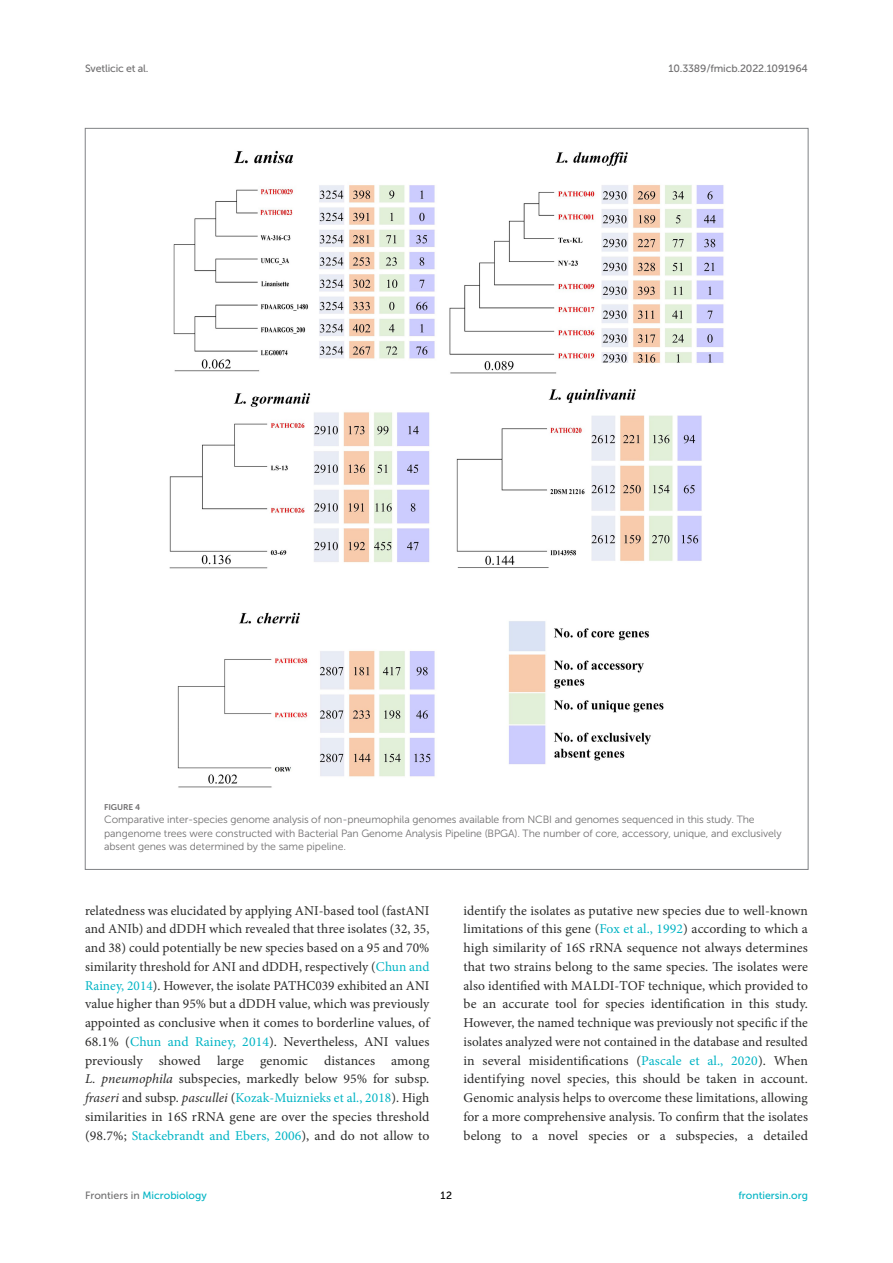
<style>
.page{position:relative;width:893px;height:1263px;background:#fff}
.page>*{position:absolute;margin:0;border:0;box-sizing:border-box;transform-origin:0 0}
.TEXT_FLUSH{font:13.5px/18.8px "Minion Pro";letter-spacing:.005em;color:#2b2b2a;text-align:justify}
.FIG_LEG{font:10.5px/13.5px "Museo Sans 300";letter-spacing:-.01em;color:#706f70}
.t1{font:10.5px "Museo Sans 500";letter-spacing:-.015em;color:#706f70}
.t2{font:10.5px "Museo Sans 500";color:#00b4c4}
.t3{font:10.5px "Museo Sans 500";color:#000}
.FIG_HD{font:8.25px "Museo Sans 700";letter-spacing:-.01em;color:#706f70}
.s1{color:#00b4c4}
.s2{font-style:italic}
.s3{color:#706f70}
</style>
<div class="page">
<img style="left:169px;top:150px;width:555px;height:638px">
<p class="t1" style="left:85px;top:63px;width:65px">Svetlicic et al.</p>
<p class="t1" style="left:668px;top:63px;width:141px">10.3389/fmicb.2022.1091964</p>
<p class="FIG_HD" style="left:104px;top:802px;width:37px">FIGURE 4</p>
<p class="FIG_LEG" style="left:104px;top:813px;width:679px">Comparative inter-species genome analysis of non-pneumophila genomes available from NCBI and genomes sequenced in this study. The pangenome trees were constructed with Bacterial Pan Genome Analysis Pipeline (BPGA). The number of core, accessory, unique, and exclusively absent genes was determined by the same pipeline.</p>
<p class="TEXT_FLUSH" style="left:85px;top:901px;width:346px">relatedness was elucidated by applying ANI-based tool (fastANI and ANIb) and dDDH which revealed that three isolates (32, 35, and 38) could potentially be new species based on a 95 and 70% similarity threshold for ANI and dDDH, respectively (<span class="s1">Chun and Rainey, 2014</span>). However, the isolate PATHC039 exhibited an ANI value higher than 95% but a dDDH value, which was previously appointed as conclusive when it comes to borderline values, of 68.1% (<span class="s1">Chun and Rainey, 2014</span>). Nevertheless, ANI values previously showed large genomic distances among <span class="s2">L. pneumophila</span> subspecies, markedly below 95% for subsp. <span class="s2">fraseri</span> and subsp. <span class="s2">pascullei</span> (<span class="s1">Kozak-Muiznieks et al., 2018</span>). High similarities in 16S rRNA gene are over the species threshold (98.7%; <span class="s1">Stackebrandt and Ebers, 2006</span>), and do not allow to</p>
<p class="TEXT_FLUSH" style="left:463px;top:901px;width:346px">identify the isolates as putative new species due to well-known limitations of this gene (<span class="s1">Fox et al., 1992</span>) according to which a high similarity of 16S rRNA sequence not always determines that two strains belong to the same species. The isolates were also identified with MALDI-TOF technique, which provided to be an accurate tool for species identification in this study.<br>However, the named technique was previously not specific if the isolates analyzed were not contained in the database and resulted in several misidentifications (<span class="s1">Pascale et al., 2020</span>). When identifying novel species, this should be taken in account.<br>Genomic analysis helps to overcome these limitations, allowing for a more comprehensive analysis. To confirm that the isolates belong to a novel species or a subspecies, a detailed</p>
<p class="t2" style="left:85px;top:1190px;width:123px"><span class="s3">Frontiers in</span> Microbiology</p>
<p class="t3" style="left:441px;top:1190px;width:13px">12</p>
<p class="t2" style="left:738px;top:1190px;width:71px">frontiersin.org</p>
</div>
